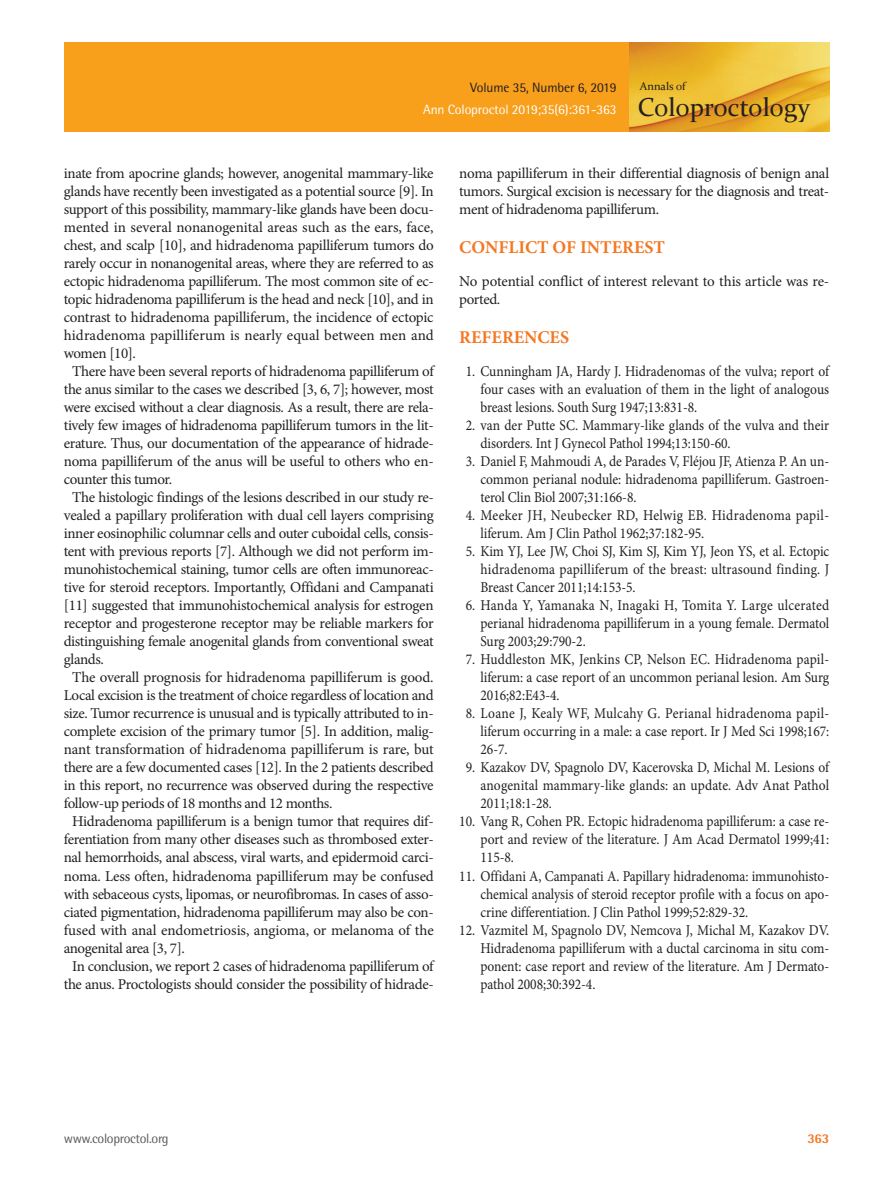
<style>
.page{position:relative;width:893px;height:1191px;background:#fff}
.page>*{position:absolute;margin:0;border:0;box-sizing:border-box;transform-origin:0 0}
.t1{font:25.95px "Constantia";color:#231f20}
.본문제목_대{font:700 18px "Minion Pro";color:#f47721}
.본문{font:15px/18px "Minion Pro";letter-spacing:-.025em;color:#231f20;text-align:justify}
.참고문헌1{font:15px/18px "Minion Pro";letter-spacing:-.005em;color:#231f20;text-align:justify;scale:.9 1}
.참고문헌2{font:15px/18px "Minion Pro";letter-spacing:-.005em;color:#231f20;text-align:justify;scale:.9 1}
.참고문헌1-2{font:15px/18px "Minion Pro";letter-spacing:.015em;color:#231f20;scale:.9 1}
.본문_앞단락0{font:15px/18px "Minion Pro";letter-spacing:-.01em;color:#231f20}
.t2{font:13.5px "Rotis Semi Sans Std";letter-spacing:-.01em;color:#fff}
.t3{font:13.5px "Rotis Semi Sans Std";letter-spacing:-.01em;color:#231f20}
.t4{font:13.5px "Rotis Semi Sans Std";letter-spacing:-.025em;color:#57585a}
.t5{font:800 13.5px "Rotis Semi Sans Std";color:#f47721}
.t6{font:11.25px "Constantia";color:#231f20}
</style>
<div class="page">
<div style="left:64px;top:43px;width:565px;height:89px;background:#f89f1c"></div>
<img style="left:629px;top:43px;width:200px;height:89px">
<p class="t3" style="left:470px;top:80px;width:148px">Volume 35, Number 6, 2019</p>
<p class="t2" style="left:423px;top:102px;width:195px">Ann Coloproctol 2019;35(6):361-363</p>
<p class="t6" style="left:640px;top:79px;width:47px">Annals of</p>
<p class="t1" style="left:638px;top:90px;width:174px">Coloproctology</p>
<p class="본문" style="left:64px;top:164px;width:372px">inate from apocrine glands; however, anogenital mammary-like glands have recently been investigated as a potential source [9]. In support of this possibility, mammary-like glands have been docu&shy;mented in several nonanogenital areas such as the ears, face, chest, and scalp [10], and hidradenoma papilliferum tumors do rarely occur in nonanogenital areas, where they are referred to as ectopic hidradenoma papilliferum. The most common site of ec&shy;topic hidradenoma papilliferum is the head and neck [10], and in contrast to hidradenoma papilliferum, the incidence of ectopic hidradenoma papilliferum is nearly equal between men and women [10].</p>
<p class="본문" style="left:64px;top:362px;width:371px;text-indent:9px">There have been several reports of hidradenoma papilliferum of the anus similar to the cases we described [3, 6, 7]; however, most were excised without a clear diagnosis. As a result, there are rela&shy;tively few images of hidradenoma papilliferum tumors in the lit&shy;erature. Thus, our documentation of the appearance of hidrade&shy;noma papilliferum of the anus will be useful to others who en&shy;counter this tumor.</p>
<p class="본문" style="left:64px;top:488px;width:372px;text-indent:9px">The histologic findings of the lesions described in our study re&shy;vealed a papillary proliferation with dual cell layers comprising inner eosinophilic columnar cells and outer cuboidal cells, consis&shy;tent with previous reports [7]. Although we did not perform im&shy;munohistochemical staining, tumor cells are often immunoreac&shy;tive for steroid receptors. Importantly, Offidani and Campanati [11] suggested that immunohistochemical analysis for estrogen receptor and progesterone receptor may be reliable markers for distinguishing female anogenital glands from conventional sweat glands.</p>
<p class="본문" style="left:64px;top:668px;width:372px;text-indent:9px">The overall prognosis for hidradenoma papilliferum is good.<br>Local excision is the treatment of choice regardless of location and size. Tumor recurrence is unusual and is typically attributed to in&shy;complete excision of the primary tumor [5]. In addition, malig&shy;nant transformation of hidradenoma papilliferum is rare, but there are a few documented cases [12]. In the 2 patients described in this report, no recurrence was observed during the respective follow-up periods of 18 months and 12 months.</p>
<p class="본문" style="left:64px;top:812px;width:372px;text-indent:9px">Hidradenoma papilliferum is a benign tumor that requires dif&shy;ferentiation from many other diseases such as thrombosed exter&shy;nal hemorrhoids, anal abscess, viral warts, and epidermoid carci&shy;noma. Less often, hidradenoma papilliferum may be confused with sebaceous cysts, lipomas, or neurofibromas. In cases of asso&shy;ciated pigmentation, hidradenoma papilliferum may also be con&shy;fused with anal endometriosis, angioma, or melanoma of the anogenital area [3, 7].</p>
<p class="본문" style="left:64px;top:956px;width:371px;text-align:center">In conclusion, we report 2 cases of hidradenoma papilliferum of the anus. Proctologists should consider the possibility of hidrade-</p>
<p class="본문" style="left:459px;top:164px;width:371px">noma papilliferum in their differential diagnosis of benign anal tumors. Surgical excision is necessary for the diagnosis and treat&shy;ment of hidradenoma papilliferum.</p>
<p class="본문제목_대" style="left:459px;top:234px;width:207px">CONFLICT OF INTEREST</p>
<p class="본문_앞단락0" style="left:459px;top:272px;width:371px">No potential conflict of interest relevant to this article was re&shy;ported.</p>
<p class="본문제목_대" style="left:459px;top:324px;width:111px">REFERENCES</p>
<p class="참고문헌1" style="left:480px;top:362px;width:389px;text-indent:-15px">1. Cunningham JA, Hardy J. Hidradenomas of the vulva; report of four cases with an evaluation of them in the light of analogous breast lesions. South Surg 1947;13:831-8.</p>
<p class="참고문헌1" style="left:480px;top:416px;width:389px;text-indent:-15px">2. van der Putte SC. Mammary-like glands of the vulva and their disorders. Int J Gynecol Pathol 1994;13:150-60.</p>
<p class="참고문헌1" style="left:480px;top:452px;width:389px;text-indent:-15px">3. Daniel F, Mahmoudi A, de Parades V, Fléjou JF, Atienza P. An un&shy;common perianal nodule: hidradenoma papilliferum. Gastroen&shy;terol Clin Biol 2007;31:166-8.</p>
<p class="참고문헌1-2" style="left:480px;top:506px;width:389px;text-indent:-15px">4. Meeker JH, Neubecker RD, Helwig EB. Hidradenoma papil&shy;liferum. Am J Clin Pathol 1962;37:182-95.</p>
<p class="참고문헌1" style="left:480px;top:542px;width:389px;text-indent:-15px">5. Kim YJ, Lee JW, Choi SJ, Kim SJ, Kim YJ, Jeon YS, et al. Ectopic hidradenoma papilliferum of the breast: ultrasound finding. J Breast Cancer 2011;14:153-5.</p>
<p class="참고문헌1" style="left:480px;top:596px;width:389px;text-indent:-15px">6. Handa Y, Yamanaka N, Inagaki H, Tomita Y. Large ulcerated perianal hidradenoma papilliferum in a young female. Dermatol Surg 2003;29:790-2.</p>
<p class="참고문헌1" style="left:480px;top:650px;width:389px;text-indent:-15px">7. Huddleston MK, Jenkins CP, Nelson EC. Hidradenoma papil&shy;liferum: a case report of an uncommon perianal lesion. Am Surg 2016;82:E43-4.</p>
<p class="참고문헌1" style="left:480px;top:704px;width:389px;text-indent:-15px">8. Loane J, Kealy WF, Mulcahy G. Perianal hidradenoma papil&shy;liferum occurring in a male: a case report. Ir J Med Sci 1998;167:<br>26-7.</p>
<p class="참고문헌1" style="left:480px;top:758px;width:389px;text-indent:-15px">9. Kazakov DV, Spagnolo DV, Kacerovska D, Michal M. Lesions of anogenital mammary-like glands: an update. Adv Anat Pathol 2011;18:1-28.</p>
<p class="참고문헌2" style="left:480px;top:812px;width:389px;text-indent:-21px">10. Vang R, Cohen PR. Ectopic hidradenoma papilliferum: a case re&shy;port and review of the literature. J Am Acad Dermatol 1999;41:<br>115-8.</p>
<p class="참고문헌2" style="left:480px;top:866px;width:389px;text-indent:-21px">11. Offidani A, Campanati A. Papillary hidradenoma: immunohisto&shy;chemical analysis of steroid receptor profile with a focus on apo&shy;crine differentiation. J Clin Pathol 1999;52:829-32.</p>
<p class="참고문헌2" style="left:480px;top:920px;width:389px;text-indent:-21px">12. Vazmitel M, Spagnolo DV, Nemcova J, Michal M, Kazakov DV.<br>Hidradenoma papilliferum with a ductal carcinoma in situ com&shy;ponent: case report and review of the literature. Am J Dermato&shy;pathol 2008;30:392-4.</p>
<p class="t4" style="left:64px;top:1130px;width:106px">www.coloproctol.org</p>
<p class="t5" style="left:807px;top:1129px;width:23px">363</p>
</div>
